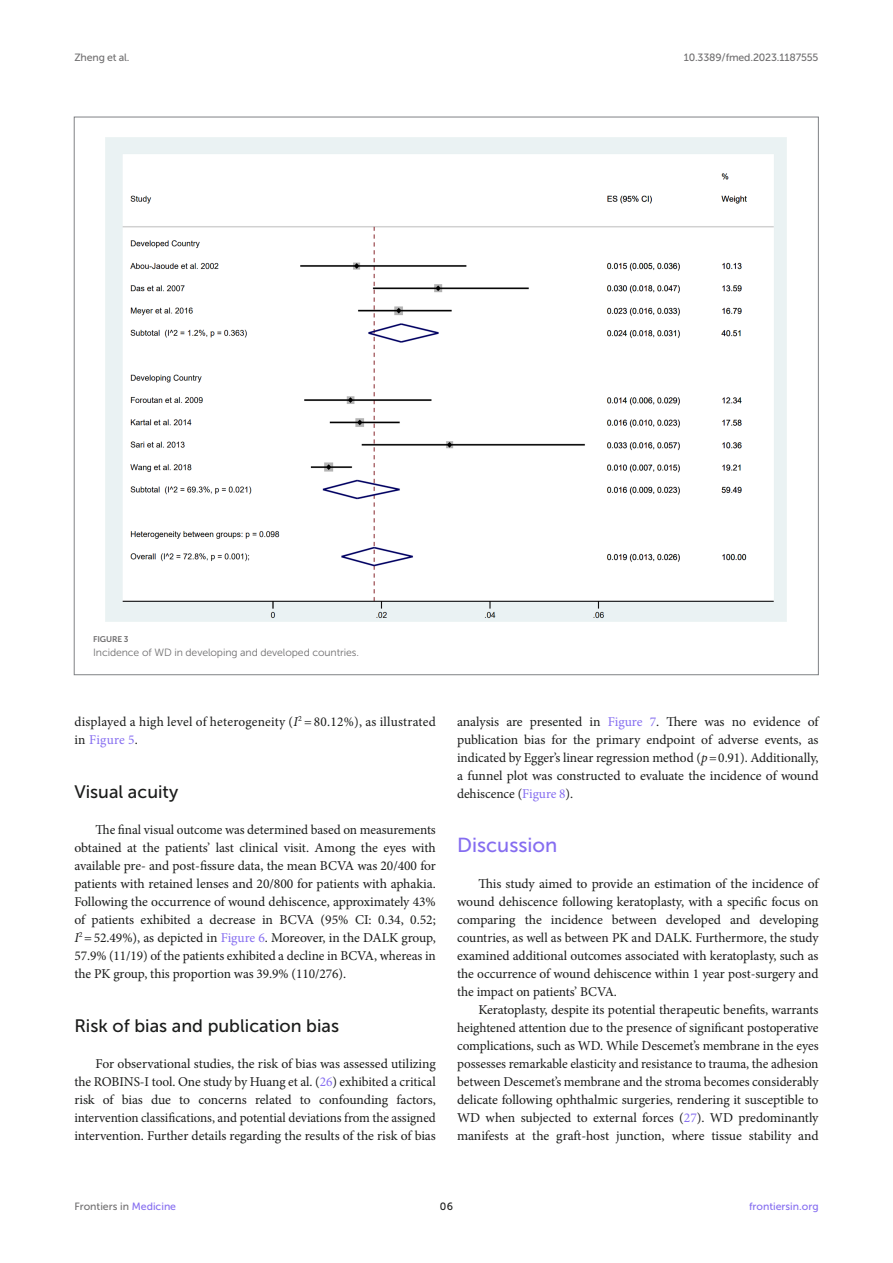
<style>
.page{position:relative;width:893px;height:1263px;background:#fff}
.page>*{position:absolute;margin:0;border:0;box-sizing:border-box;transform-origin:0 0}
.HEAD_1{font:20.25px "Museo Sans 500";color:#856df0}
.HEAD_2{font:18px "Museo Sans 500";color:#1b1c1b}
.TEXT_FLUSH{font:13.5px/18px "Minion Pro";letter-spacing:-.005em;color:#1b1c1b;text-align:justify}
.TEXT{font:13.5px/18px "Minion Pro";letter-spacing:-.01em;color:#1b1c1b;text-align:justify}
.TEXT_FLUSH-2{font:13.5px/18px "Minion Pro";letter-spacing:.02em;color:#1b1c1b}
.t1{font:10.5px "Museo Sans 500";letter-spacing:-.015em;color:#706f70}
.FIG_LEG{font:10.5px "Museo Sans 300";letter-spacing:-.01em;color:#706f70}
.t2{font:10.5px "Museo Sans 500";color:#856df0}
.t3{font:10.5px "Museo Sans 500";color:#1b1c1b}
.FIG_HD{font:8.25px "Museo Sans 700";letter-spacing:-.01em;color:#706f70}
.s1{font-style:italic}
.s2{color:#856df0}
</style>
<div class="page">
<img style="left:105px;top:137px;width:682px;height:485px">
<p class="t1" style="left:74px;top:51px;width:57px">Zheng et al.</p>
<p class="t1" style="left:684px;top:51px;width:136px">10.3389/fmed.2023.1187555</p>
<p class="FIG_HD" style="left:93px;top:635px;width:37px">FIGURE 3</p>
<p class="FIG_LEG" style="left:93px;top:646px;width:267px">Incidence of WD in developing and developed countries.</p>
<p class="TEXT_FLUSH-2" style="left:74px;top:713px;width:363px">displayed a high level of heterogeneity (<span class="s1">I</span><sup>2</sup> = 80.12%), as illustrated in <span class="s2">Figure 5</span>.</p>
<p class="HEAD_2" style="left:74px;top:782px;width:105px">Visual acuity</p>
<p class="TEXT_FLUSH" style="left:74px;top:821px;width:363px;text-indent:21px">The final visual outcome was determined based on measurements obtained at the patients’ last clinical visit. Among the eyes with available pre- and post-fissure data, the mean BCVA was 20/400 for patients with retained lenses and 20/800 for patients with aphakia.<br>Following the occurrence of wound dehiscence, approximately 43% of patients exhibited a decrease in BCVA (95% CI: 0.34, 0.52; <span class="s1">I</span><sup>2</sup> =52.49%), as depicted in <span class="s2">Figure 6</span>. Moreover, in the DALK group, 57.9% (11/19) of the patients exhibited a decline in BCVA, whereas in the PK group, this proportion was 39.9% (110/276).</p>
<p class="HEAD_2" style="left:74px;top:1016px;width:266px">Risk of bias and publication bias</p>
<p class="TEXT_FLUSH" style="left:74px;top:1055px;width:363px;text-indent:21px">For observational studies, the risk of bias was assessed utilizing the ROBINS-I tool. One study by Huang et al. (<span class="s2">26</span>) exhibited a critical risk of bias due to concerns related to confounding factors, intervention classifications, and potential deviations from the assigned intervention. Further details regarding the results of the risk of bias</p>
<p class="TEXT_FLUSH" style="left:457px;top:713px;width:363px">analysis are presented in <span class="s2">Figure 7</span>. There was no evidence of publication bias for the primary endpoint of adverse events, as indicated by Egger’s linear regression method (<span class="s1">p</span>=0.91). Additionally, a funnel plot was constructed to evaluate the incidence of wound dehiscence (<span class="s2">Figure 8</span>).</p>
<p class="HEAD_1" style="left:457px;top:834px;width:102px">Discussion</p>
<p class="TEXT_FLUSH" style="left:457px;top:875px;width:363px;text-indent:21px">This study aimed to provide an estimation of the incidence of wound dehiscence following keratoplasty, with a specific focus on comparing the incidence between developed and developing countries, as well as between PK and DALK. Furthermore, the study examined additional outcomes associated with keratoplasty, such as the occurrence of wound dehiscence within 1 year post-surgery and the impact on patients’ BCVA.</p>
<p class="TEXT" style="left:457px;top:1001px;width:363px;text-indent:21px">Keratoplasty, despite its potential therapeutic benefits, warrants heightened attention due to the presence of significant postoperative complications, such as WD. While Descemet’s membrane in the eyes possesses remarkable elasticity and resistance to trauma, the adhesion between Descemet’s membrane and the stroma becomes considerably delicate following ophthalmic surgeries, rendering it susceptible to WD when subjected to external forces (<span class="s2">27</span>). WD predominantly manifests at the graft-host junction, where tissue stability and</p>
<p class="t1" style="left:74px;top:1200px;width:103px">Frontiers in <span class="s2">Medicine</span></p>
<p class="t3" style="left:440px;top:1200px;width:15px">06</p>
<p class="t2" style="left:749px;top:1200px;width:71px">frontiersin.org</p>
</div>
